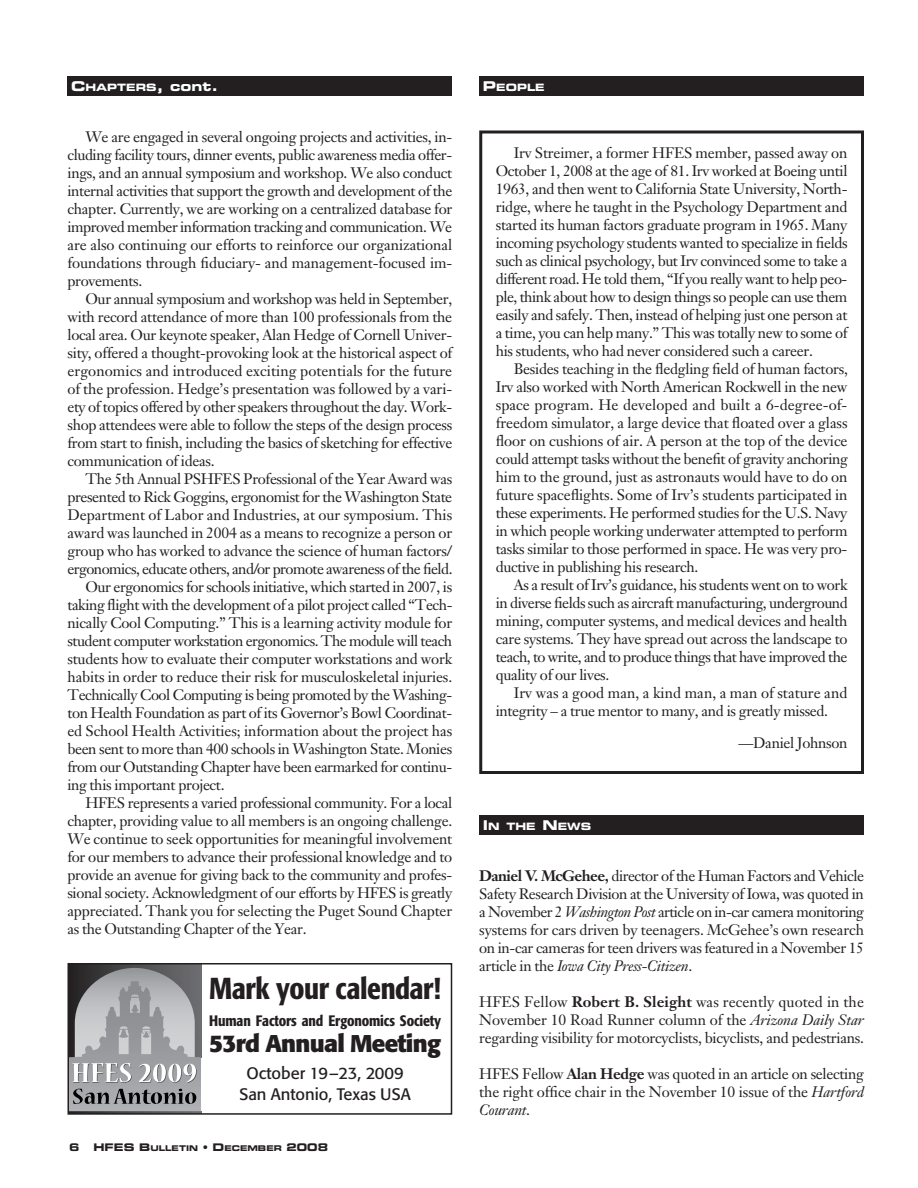
<style>
.page{position:relative;width:918px;height:1188px;background:#fff}
.page>*{position:absolute;margin:0;border:0;box-sizing:border-box;transform-origin:0 0}
.t1{font:500 condensed 30px "Formata";letter-spacing:-.015em;color:#231f20}
.t2{font:700 24px "Formata";letter-spacing:-.03em;color:#231f20}
.t3{font:16.5px/21px "Formata";color:#231f20;text-align:center}
.t4{font:15px/18px "Janson Text";letter-spacing:-.02em;color:#231f20;text-align:justify}
.t5{font:15px "Janson Text";color:#231f20}
.t6{font:500 condensed 15px "Formata";letter-spacing:-.01em;color:#231f20}
.t7{font:13.5px "Eurostile Bold Extended Two";color:#fff}
.t8{font:10.5px "Eurostile Bold Extended Two";color:#231f20}
.t9{font:10.2px "Eurostile Bold Extended Two";color:#fff}
.t10{font:7.8px "Eurostile Bold Extended Two";color:#231f20}
.s1{font-size:10.2px}
.s2{font-size:13.5px}
.s3{font-size:10.5px}
.s4{font-weight:700}
.s5{font-style:italic}
</style>
<div class="page">
<div style="left:68px;top:76px;width:384px;height:20px;background:#231f20"></div>
<div style="left:479px;top:76px;width:385px;height:20px;background:#231f20"></div>
<div style="left:479px;top:815px;width:385px;height:20px;background:#231f20"></div>
<div style="left:479px;top:130px;width:385px;height:644px;border:3px solid #231f20"></div>
<div style="left:69px;top:964px;width:132px;height:93px;background:linear-gradient(to right,#262424,#6f7073)"></div>
<svg style="left:71px;top:1111px;width:130px;height:1px"></svg>
<svg style="left:71px;top:968px;width:130px;height:143px;background:#9b9c9f"></svg>
<div style="left:68px;top:963px;width:384px;height:152px;border:2px solid #231f20"></div>
<p class="t7" style="left:71px;top:82px;width:148px">C<span class="s1">HAPTERS</span>, cont.</p>
<p class="t9" style="left:483px;top:84px;width:63px"><span class="s2">P</span>EOPLE</p>
<p class="t4" style="left:68px;top:129px;width:386px;text-indent:18px">We are engaged in several ongoing projects and activities, in&shy;cluding facility tours, dinner events, public awareness media offer&shy;ings, and an annual symposium and workshop. We also conduct internal activities that support the growth and development of the chapter. Currently, we are working on a centralized database for improved member information tracking and communication. We are also continuing our efforts to reinforce our organizational foundations through fiduciary- and management-focused im&shy;provements.</p>
<p class="t4" style="left:68px;top:291px;width:387px;text-indent:18px">Our annual symposium and workshop was held in September, with record attendance of more than 100 professionals from the local area. Our keynote speaker, Alan Hedge of Cornell Univer&shy;sity, offered a thought-provoking look at the historical aspect of ergonomics and introduced exciting potentials for the future of the profession. Hedge’s presentation was followed by a vari&shy;ety of topics offered by other speakers throughout the day. Work&shy;shop attendees were able to follow the steps of the design process from start to finish, including the basics of sketching for effective communication of ideas.</p>
<p class="t4" style="left:86px;top:471px;width:368px">The 5th Annual PSHFES Professional of the Year Award was</p>
<p class="t4" style="left:68px;top:489px;width:386px">presented to Rick Goggins, ergonomist for the Washington State</p>
<p class="t5" style="left:68px;top:508px;width:386px">Department of Labor and Industries, at our symposium. This</p>
<p class="t4" style="left:68px;top:525px;width:386px">award was launched in 2004 as a means to recognize a person or</p>
<p class="t4" style="left:68px;top:543px;width:386px">group who has worked to advance the science of human factors/</p>
<p class="t4" style="left:68px;top:561px;width:387px">ergonomics, educate others, and/or promote awareness of the field.</p>
<p class="t4" style="left:86px;top:579px;width:368px">Our ergonomics for schools initiative, which started in 2007, is</p>
<p class="t4" style="left:68px;top:597px;width:387px">taking flight with the development of a pilot project called “Tech-</p>
<p class="t4" style="left:68px;top:615px;width:386px">nically Cool Computing.” This is a learning activity module for</p>
<p class="t4" style="left:68px;top:633px;width:386px">student computer workstation ergonomics. The module will teach</p>
<p class="t4" style="left:68px;top:651px;width:386px">students how to evaluate their computer workstations and work</p>
<p class="t4" style="left:68px;top:669px;width:386px">habits in order to reduce their risk for musculoskeletal injuries.</p>
<p class="t4" style="left:68px;top:687px;width:386px">Technically Cool Computing is being promoted by the Washing-</p>
<p class="t4" style="left:68px;top:705px;width:386px">ton Health Foundation as part of its Governor’s Bowl Coordinat-</p>
<p class="t4" style="left:68px;top:723px;width:386px">ed School Health Activities; information about the project has</p>
<p class="t4" style="left:68px;top:741px;width:386px">been sent to more than 400 schools in Washington State. Monies</p>
<p class="t4" style="left:68px;top:759px;width:386px">from our Outstanding Chapter have been earmarked for continu-</p>
<p class="t4" style="left:68px;top:777px;width:159px">ing this important project.</p>
<p class="t4" style="left:86px;top:795px;width:368px">HFES represents a varied professional community. For a local</p>
<p class="t4" style="left:68px;top:813px;width:386px">chapter, providing value to all members is an ongoing challenge.</p>
<p class="t4" style="left:68px;top:831px;width:386px">We continue to seek opportunities for meaningful involvement</p>
<p class="t4" style="left:68px;top:849px;width:386px">for our members to advance their professional knowledge and to</p>
<p class="t4" style="left:68px;top:867px;width:386px">provide an avenue for giving back to the community and profes-</p>
<p class="t4" style="left:68px;top:885px;width:386px">sional society. Acknowledgment of our efforts by HFES is greatly</p>
<p class="t4" style="left:68px;top:903px;width:386px">appreciated. Thank you for selecting the Puget Sound Chapter</p>
<p class="t4" style="left:68px;top:921px;width:241px">as the Outstanding Chapter of the Year.</p>
<h1 class="t1" style="left:209px;top:976px;width:233px">Mark your calendar!</h1>
<p class="t6" style="left:209px;top:1015px;width:233px">Human Factors and Ergonomics Society</p>
<h2 class="t2" style="left:209px;top:1033px;width:233px">53rd Annual Meeting</h2>
<p class="t3" style="left:239px;top:1064px;width:173px">October 19–23, 2009<br>San Antonio, Texas USA</p>
<p class="t8" style="left:69px;top:1144px;width:12px">6</p>
<p class="t10" style="left:93px;top:1146px;width:236px"><span class="s3">HFES B</span>ULLETIN <span class="s3">• D</span>ECEMBER <span class="s3">2008</span></p>
<p class="t4" style="left:496px;top:146px;width:354px;text-indent:18px">Irv Streimer, a former HFES member, passed away on October 1, 2008 at the age of 81. Irv worked at Boeing until 1963, and then went to California State University, North&shy;ridge, where he taught in the Psychology Department and started its human factors graduate program in 1965. Many incoming psychology students wanted to specialize in fields such as clinical psychology, but Irv convinced some to take a different road. He told them, “If you really want to help peo&shy;ple, think about how to design things so people can use them easily and safely. Then, instead of helping just one person at a time, you can help many.” This was totally new to some of his students, who had never considered such a career.</p>
<p class="t4" style="left:496px;top:362px;width:354px;text-indent:18px">Besides teaching in the fledgling field of human factors, Irv also worked with North American Rockwell in the new space program. He developed and built a 6-degree-of&shy;freedom simulator, a large device that floated over a glass floor on cushions of air. A person at the top of the device could attempt tasks without the benefit of gravity anchoring him to the ground, just as astronauts would have to do on future spaceflights. Some of Irv’s students participated in these experiments. He performed studies for the U.S. Navy in which people working underwater attempted to perform tasks similar to those performed in space. He was very pro&shy;ductive in publishing his research.</p>
<p class="t4" style="left:496px;top:578px;width:354px;text-indent:18px">As a result of Irv’s guidance, his students went on to work in diverse fields such as aircraft manufacturing, underground mining, computer systems, and medical devices and health care systems. They have spread out across the landscape to teach, to write, and to produce things that have improved the quality of our lives.</p>
<p class="t4" style="left:496px;top:686px;width:353px;text-indent:18px">Irv was a good man, a kind man, a man of stature and integrity – a true mentor to many, and is greatly missed.</p>
<p class="t4" style="left:738px;top:735px;width:111px">—Daniel Johnson</p>
<p class="t9" style="left:483px;top:823px;width:110px"><span class="s2">I</span>N THE <span class="s2">N</span>EWS</p>
<p class="t4" style="left:479px;top:868px;width:386px"><span class="s4">Daniel V. McGehee,</span> director of the Human Factors and Vehicle Safety Research Division at the University of Iowa, was quoted in a November 2 <span class="s5">Washington Post</span> article on in-car camera monitoring systems for cars driven by teenagers. McGehee’s own research on in-car cameras for teen drivers was featured in a November 15 article in the <span class="s5">Iowa City Press-Citizen</span>.</p>
<p class="t4" style="left:479px;top:994px;width:386px">HFES Fellow <span class="s4">Robert B. Sleight</span> was recently quoted in the November 10 Road Runner column of the <span class="s5">Arizona Daily Star </span>regarding visibility for motorcyclists, bicyclists, and pedestrians.</p>
<p class="t4" style="left:479px;top:1066px;width:386px">HFES Fellow <span class="s4">Alan Hedge</span> was quoted in an article on selecting the right office chair in the November 10 issue of the <span class="s5">Hartford Courant</span>.</p>
</div>
